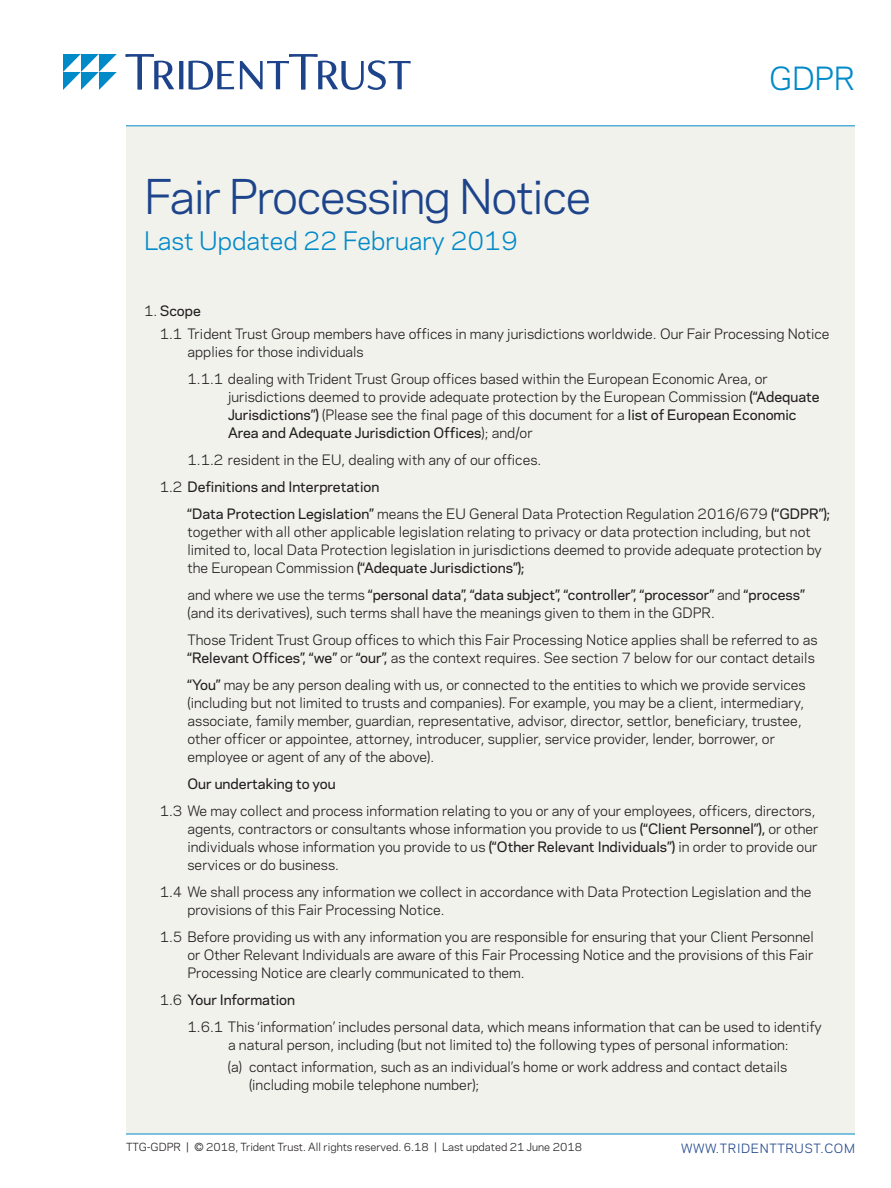
<style>
.page{position:relative;width:891px;height:1188px;background:#fff}
.page>*{position:absolute;margin:0;border:0;box-sizing:border-box;transform-origin:0 0}
.Sheet_Head_-_Dk_Blue{font:45px "Polaris";letter-spacing:-.03em;color:#1d448b}
.t1{font:30px "Polaris";color:#008ac8}
.Sheet_Head_-_Subsequ{font:24px "Polaris";color:#008ac8}
.Basic_w_6_sp_before{font:13.5px/18px "Polaris";color:#231f20}
.Basic_w_3_sp_before{font:13.5px/18px "Polaris";color:#231f20}
.Basic_w_6_sp_before-2{font:500 13.5px "Polaris";color:#231f20}
.t2{font:12px "Polaris";letter-spacing:.05em;color:#1d448b}
.Form_Code_and_Copyri{font:10.5px "Polaris";color:#231f20}
.s1{font-weight:400}
.s2{font-weight:500}
</style>
<div class="page">
<svg style="left:126px;top:54px;width:285px;height:36px"></svg>
<svg style="left:63px;top:54px;width:54px;height:36px"></svg>
<div style="left:126px;top:126px;width:729px;height:1008px;background:#f2f2ed"></div>
<hr style="left:126px;top:126px;width:729px;height:1px;background:#008ac8">
<hr style="left:126px;top:1134px;width:729px;height:1px;background:#008ac8">
<p class="Sheet_Head_-_Dk_Blue" style="left:144px;top:163px;width:449px">Fair Processing Notice</p>
<p class="Sheet_Head_-_Subsequ" style="left:144px;top:223px;width:375px">Last Updated 22 February 2019</p>
<h2 class="t1" style="left:769px;top:56px;width:87px">GDPR</h2>
<p class="Basic_w_6_sp_before-2" style="left:144px;top:301px;width:59px"><span class="s1">1.</span> Scope</p>
<p class="Basic_w_3_sp_before" style="left:188px;top:324px;width:644px;text-indent:-28px">1.1 Trident Trust Group members have offices in many jurisdictions worldwide. Our Fair Processing Notice applies for those individuals</p>
<p class="Basic_w_6_sp_before" style="left:228px;top:369px;width:593px;text-indent:-41px">1.1.1 dealing with Trident Trust Group offices based within the European Economic Area, or jurisdictions deemed to provide adequate protection by the European Commission <span class="s2">(“Adequate Jurisdictions”)</span> (Please see the final page of this document for a <span class="s2">list of European Economic Area and Adequate Jurisdiction Offices</span>); and/or</p>
<p class="Basic_w_6_sp_before" style="left:187px;top:450px;width:355px">1.1.2 resident in the EU, dealing with any of our offices.</p>
<p class="Basic_w_6_sp_before-2" style="left:160px;top:477px;width:221px"><span class="s1">1.2</span> Definitions and Interpretation</p>
<p class="Basic_w_6_sp_before" style="left:188px;top:504px;width:644px"><span class="s2">“Data Protection Legislation”</span> means the EU General Data Protection Regulation 2016/679 <span class="s2">(“GDPR”); </span>together with all other applicable legislation relating to privacy or data protection including, but not limited to, local Data Protection legislation in jurisdictions deemed to provide adequate protection by the European Commission <span class="s2">(“Adequate Jurisdictions”);</span></p>
<p class="Basic_w_6_sp_before" style="left:187px;top:585px;width:619px">and where we use the terms <span class="s2">“personal data”, “data subject”, “controller”, “processor”</span> and <span class="s2">“process” </span>(and its derivatives), such terms shall have the meanings given to them in the GDPR.</p>
<p class="Basic_w_6_sp_before" style="left:187px;top:630px;width:632px">Those Trident Trust Group offices to which this Fair Processing Notice applies shall be referred to as <span class="s2">“Relevant Offices”, “we”</span> or <span class="s2">“our”,</span> as the context requires. See section 7 below for our contact details</p>
<p class="Basic_w_6_sp_before" style="left:188px;top:675px;width:620px"><span class="s2">“You”</span> may be any person dealing with us, or connected to the entities to which we provide services (including but not limited to trusts and companies). For example, you may be a client, intermediary, associate, family member, guardian, representative, advisor, director, settlor, beneficiary, trustee, other officer or appointee, attorney, introducer, supplier, service provider, lender, borrower, or employee or agent of any of the above).</p>
<p class="Basic_w_6_sp_before-2" style="left:188px;top:774px;width:150px">Our undertaking to you</p>
<p class="Basic_w_6_sp_before" style="left:188px;top:801px;width:633px;text-indent:-28px">1.3 We may collect and process information relating to you or any of your employees, officers, directors, agents, contractors or consultants whose information you provide to us <span class="s2">(“Client Personnel”),</span> or other individuals whose information you provide to us <span class="s2">(“Other Relevant Individuals”)</span> in order to provide our services or do business.</p>
<p class="Basic_w_6_sp_before" style="left:188px;top:882px;width:626px;text-indent:-28px">1.4 We shall process any information we collect in accordance with Data Protection Legislation and the provisions of this Fair Processing Notice.</p>
<p class="Basic_w_6_sp_before" style="left:188px;top:927px;width:628px;text-align:justify;text-indent:-28px">1.5 Before providing us with any information you are responsible for ensuring that your Client Personnel or Other Relevant Individuals are aware of this Fair Processing Notice and the provisions of this Fair Processing Notice are clearly communicated to them.</p>
<p class="Basic_w_6_sp_before-2" style="left:160px;top:990px;width:137px"><span class="s1">1.6</span> Your Information</p>
<p class="Basic_w_6_sp_before" style="left:187px;top:1017px;width:636px;text-align:center">1.6.1 This ‘information’ includes personal data, which means information that can be used to identify a natural person, including (but not limited to) the following types of personal information:</p>
<p class="Basic_w_3_sp_before" style="left:249px;top:1058px;width:540px;text-indent:-21px">(a) contact information, such as an individual’s home or work address and contact details (including mobile telephone number);</p>
<p class="Form_Code_and_Copyri" style="left:126px;top:1139px;width:458px">TTG-GDPR | © 2018, Trident Trust. All rights reserved. 6.18 | Last updated 21 June 2018</p>
<p class="t2" style="left:681px;top:1139px;width:175px">WWW.TRIDENTTRUST.COM</p>
</div>
